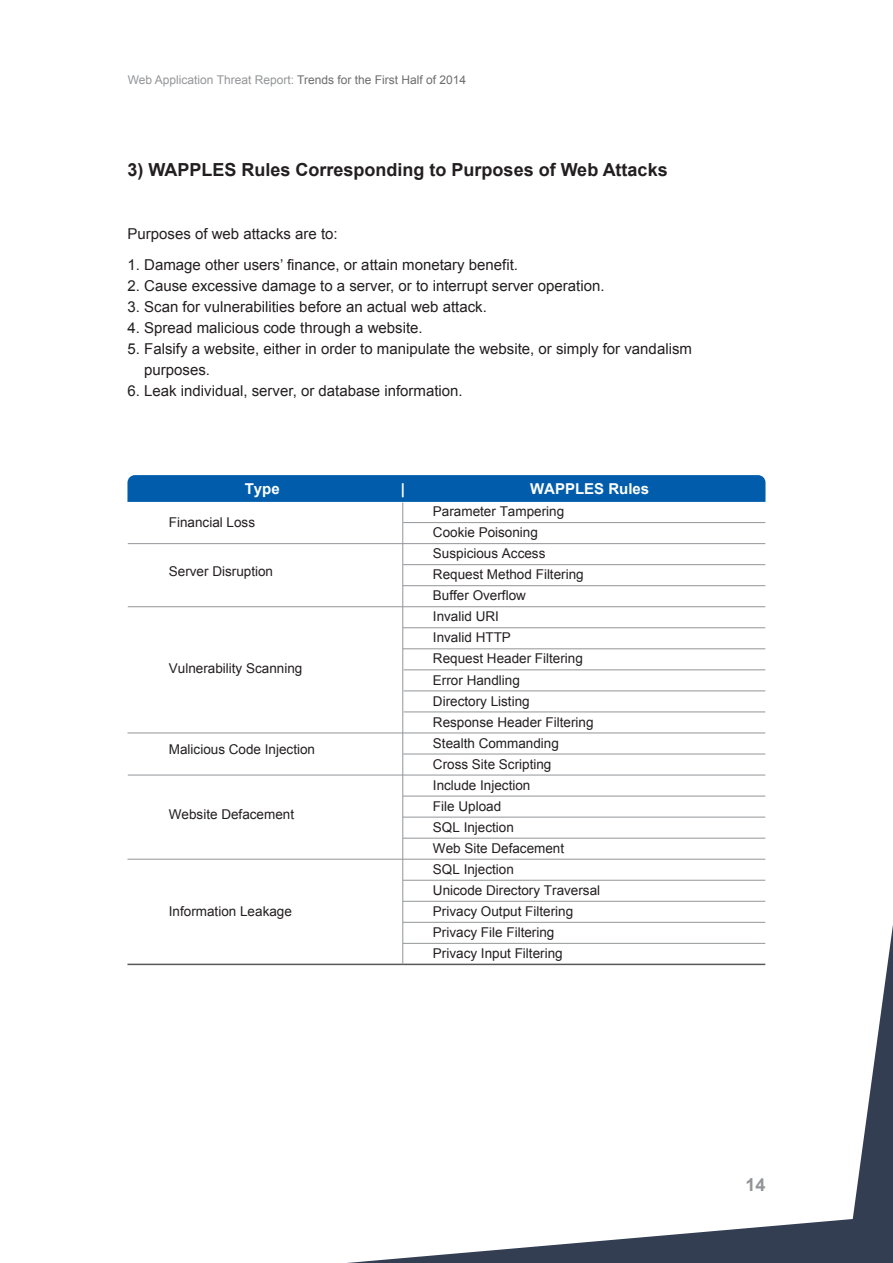
<style>
.page{position:relative;width:893px;height:1263px;background:#fff}
.page>*{position:absolute;margin:0;border:0;box-sizing:border-box;transform-origin:0 0}
.t1{font:700 18px "Arial";color:#231f20}
.t2{font:700 18px "Arial";color:#939598}
.t3{font:15px/21px "Arial";color:#231f20}
.t4{font:700 15px "Arial";color:#fff}
.t5{font:13.5px/21px "Arial";color:#231f20}
.t6{font:12px "Arial";color:#939598}
.s1{color:#6c6d70}
</style>
<div class="page">
<svg style="left:346px;top:924px;width:547px;height:339px"></svg>
<svg style="left:127px;top:475px;width:638px;height:27px;background:#035eab"></svg>
<hr style="left:127px;top:733px;width:638px;height:1px;background:#939598">
<hr style="left:403px;top:901px;width:362px;height:1px;background:#939598">
<hr style="left:403px;top:585px;width:362px;height:1px;background:#939598">
<hr style="left:404px;top:690px;width:361px;height:1px;background:#939598">
<hr style="left:403px;top:522px;width:362px;height:1px;background:#939598">
<hr style="left:128px;top:543px;width:637px;height:1px;background:#939598">
<hr style="left:403px;top:564px;width:362px;height:1px;background:#939598">
<hr style="left:128px;top:606px;width:637px;height:1px;background:#939598">
<hr style="left:404px;top:669px;width:361px;height:1px;background:#939598">
<hr style="left:127px;top:859px;width:638px;height:1px;background:#939598">
<hr style="left:404px;top:711px;width:361px;height:1px;background:#939598">
<hr style="left:403px;top:754px;width:362px;height:1px;background:#939598">
<hr style="left:403px;top:796px;width:362px;height:1px;background:#939598">
<hr style="left:403px;top:817px;width:362px;height:1px;background:#939598">
<hr style="left:403px;top:838px;width:362px;height:1px;background:#939598">
<hr style="left:403px;top:922px;width:362px;height:1px;background:#939598">
<hr style="left:403px;top:943px;width:362px;height:1px;background:#939598">
<hr style="left:127px;top:964px;width:638px;height:1px;background:#57585a">
<hr style="left:403px;top:627px;width:362px;height:1px;background:#939598">
<hr style="left:403px;top:648px;width:362px;height:1px;background:#939598">
<hr style="left:128px;top:775px;width:637px;height:1px;background:#939598">
<hr style="left:403px;top:880px;width:362px;height:1px;background:#939598">
<hr style="left:402px;top:502px;width:1px;height:462px;background:#939598">
<p class="t6" style="left:128px;top:72px;width:340px">Web Application Threat Report: <span class="s1">Trends for the First Half of 2014</span></p>
<h1 class="t1" style="left:128px;top:157px;width:542px">3) WAPPLES Rules Corresponding to Purposes of Web Attacks</h1>
<p class="t3" style="left:128px;top:223px;width:212px">Purposes of web attacks are to:</p>
<p class="t3" style="left:128px;top:255px;width:392px">1. Damage other users’ finance, or attain monetary benefit.</p>
<p class="t3" style="left:128px;top:276px;width:478px">2. Cause excessive damage to a server, or to interrupt server operation.</p>
<p class="t3" style="left:128px;top:297px;width:361px">3. Scan for vulnerabilities before an actual web attack.</p>
<p class="t3" style="left:128px;top:318px;width:297px">4. Spread malicious code through a website.</p>
<p class="t3" style="left:144px;top:339px;width:549px;text-indent:-17px">5. Falsify a website, either in order to manipulate the website, or simply for vandalism purposes.</p>
<p class="t3" style="left:128px;top:381px;width:337px">6. Leak individual, server, or database information.</p>
<p class="t4" style="left:245px;top:478px;width:37px">Type</p>
<p class="t4" style="left:401px;top:478px;width:6px">|</p>
<p class="t4" style="left:530px;top:478px;width:121px">WAPPLES Rules</p>
<p class="t5" style="left:169px;top:512px;width:88px">Financial Loss</p>
<p class="t5" style="left:169px;top:561px;width:106px">Server Disruption</p>
<p class="t5" style="left:433px;top:501px;width:169px">Parameter Tampering<br>Cookie Poisoning<br>Suspicious Access<br>Request Method Filtering<br>Buffer Overflow<br>Invalid URI<br>Invalid HTTP<br>Request Header Filtering<br>Error Handling<br>Directory Listing<br>Response Header Filtering<br>Stealth Commanding<br>Cross Site Scripting<br>Include Injection<br>File Upload<br>SQL Injection<br>Web Site Defacement<br>SQL Injection<br>Unicode Directory Traversal<br>Privacy Output Filtering<br>Privacy File Filtering<br>Privacy Input Filtering</p>
<p class="t5" style="left:169px;top:658px;width:135px">Vulnerability Scanning</p>
<p class="t5" style="left:169px;top:739px;width:148px">Malicious Code Injection</p>
<p class="t5" style="left:169px;top:804px;width:127px">Website Defacement</p>
<p class="t5" style="left:169px;top:901px;width:125px">Information Leakage</p>
<h1 class="t2" style="left:745px;top:1172px;width:22px">14</h1>
</div>
